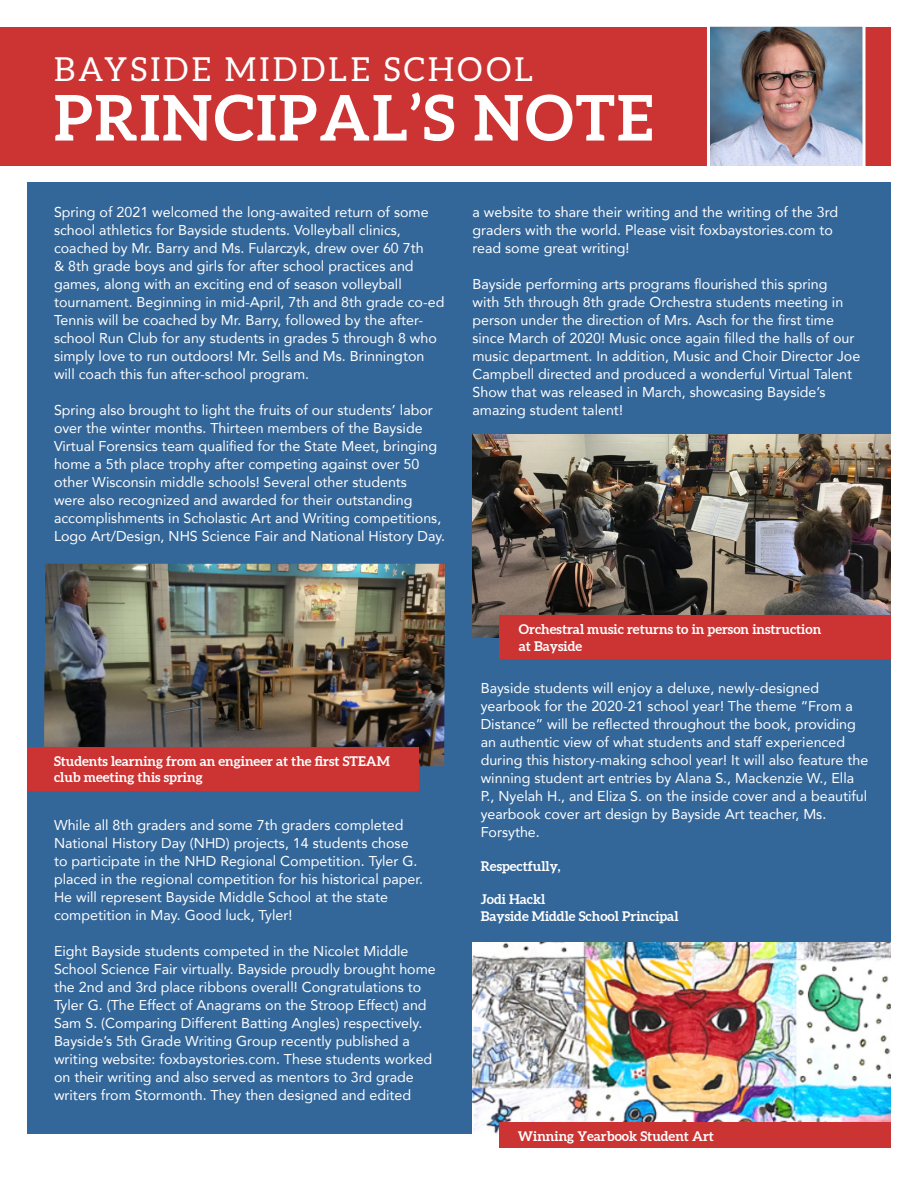
<style>
.page{position:relative;width:918px;height:1188px;background:#fff}
.page>*{position:absolute;margin:0;border:0;box-sizing:border-box;transform-origin:0 0}
.Paragraph_Texts{font:700 63px "Aleo";letter-spacing:.03em;color:#fff}
.Paragraph_Texts-2{font:33px "Aleo";letter-spacing:.1em;color:#fff}
.Paragraph_Texts-3{font:14.25px/18px "Avenir";color:#fff}
.Paragraph_Texts-4{font:700 13.5px/16.5px "Aleo";color:#fff}
</style>
<div class="page">
<div style="left:27px;top:183px;width:864px;height:951px;background:#369"></div>
<div style="left:0;top:27px;width:891px;height:138px;background:#c33"></div>
<img style="left:44px;top:564px;width:401px;height:202px">
<img style="left:472px;top:435px;width:419px;height:202px">
<img style="left:472px;top:942px;width:419px;height:193px">
<img style="left:711px;top:28px;width:151px;height:137px">
<div style="left:707px;top:24px;width:159px;height:145px;border:3px solid #fff"></div>
<div style="left:27px;top:748px;width:391px;height:43px;background:#c33"></div>
<div style="left:500px;top:616px;width:391px;height:43px;background:#c33"></div>
<div style="left:500px;top:1122px;width:391px;height:26px;background:#c33"></div>
<p class="Paragraph_Texts-2" style="left:54px;top:50px;width:481px">BAYSIDE MIDDLE SCHOOL</p>
<p class="Paragraph_Texts" style="left:54px;top:79px;width:601px">PRINCIPAL’S NOTE</p>
<p class="Paragraph_Texts-3" style="left:54px;top:202px;width:392px">Spring of 2021 welcomed the long-awaited return of some school athletics for Bayside students. Volleyball clinics, coached by Mr. Barry and Ms. Fularczyk, drew over 60 7th<br>&amp; 8th grade boys and girls for after school practices and games, along with an exciting end of season volleyball tournament. Beginning in mid-April, 7th and 8th grade co-ed Tennis will be coached by Mr. Barry, followed by the after&shy;school Run Club for any students in grades 5 through 8 who simply love to run outdoors! Mr. Sells and Ms. Brinnington will coach this fun after-school program.</p>
<p class="Paragraph_Texts-3" style="left:54px;top:400px;width:393px">Spring also brought to light the fruits of our students’ labor over the winter months. Thirteen members of the Bayside Virtual Forensics team qualified for the State Meet, bringing home a 5th place trophy after competing against over 50 other Wisconsin middle schools! Several other students<br>were also recognized and awarded for their outstanding accomplishments in Scholastic Art and Writing competitions, Logo Art/Design, NHS Science Fair and National History Day.</p>
<p class="Paragraph_Texts-3" style="left:472px;top:202px;width:367px">a website to share their writing and the writing of the 3rd graders with the world. Please visit foxbaystories.com to read some great writing!</p>
<p class="Paragraph_Texts-3" style="left:472px;top:274px;width:389px">Bayside performing arts programs flourished this spring<br>with 5th through 8th grade Orchestra students meeting in person under the direction of Mrs. Asch for the first time since March of 2020! Music once again filled the halls of our music department. In addition, Music and Choir Director Joe Campbell directed and produced a wonderful Virtual Talent Show that was released in March, showcasing Bayside’s amazing student talent!</p>
<p class="Paragraph_Texts-4" style="left:54px;top:753px;width:338px">Students learning from an engineer at the first STEAM club meeting this spring</p>
<p class="Paragraph_Texts-3" style="left:54px;top:815px;width:371px">While all 8th graders and some 7th graders completed National History Day (NHD) projects, 14 students chose to participate in the NHD Regional Competition. Tyler G. placed in the regional competition for his historical paper.<br>He will represent Bayside Middle School at the state competition in May. Good luck, Tyler!</p>
<p class="Paragraph_Texts-3" style="left:54px;top:941px;width:383px">Eight Bayside students competed in the Nicolet Middle School Science Fair virtually. Bayside proudly brought home the 2nd and 3rd place ribbons overall! Congratulations to Tyler G. (The Effect of Anagrams on the Stroop Effect) and Sam S. (Comparing Different Batting Angles) respectively.</p>
<p class="Paragraph_Texts-3" style="left:54px;top:1031px;width:380px">Bayside’s 5th Grade Writing Group recently published a writing website: foxbaystories.com. These students worked on their writing and also served as mentors to 3rd grade writers from Stormonth. They then designed and edited</p>
<p class="Paragraph_Texts-4" style="left:519px;top:622px;width:304px">Orchestral music returns to in person instruction at Bayside</p>
<p class="Paragraph_Texts-3" style="left:481px;top:678px;width:389px">Bayside students will enjoy a deluxe, newly-designed yearbook for the 2020-21 school year! The theme “From a Distance” will be reflected throughout the book, providing an authentic view of what students and staff experienced during this history-making school year! It will also feature the winning student art entries by Alana S., Mackenzie W., Ella P., Nyelah H., and Eliza S. on the inside cover and a beautiful yearbook cover art design by Bayside Art teacher, Ms.<br>Forsythe.</p>
<p class="Paragraph_Texts-4" style="left:481px;top:858px;width:81px">Respectfully,</p>
<p class="Paragraph_Texts-4" style="left:481px;top:891px;width:66px">Jodi Hackl</p>
<p class="Paragraph_Texts-4" style="left:481px;top:908px;width:199px">Bayside Middle School Principal</p>
<p class="Paragraph_Texts-4" style="left:518px;top:1128px;width:198px">Winning Yearbook Student Art</p>
</div>
